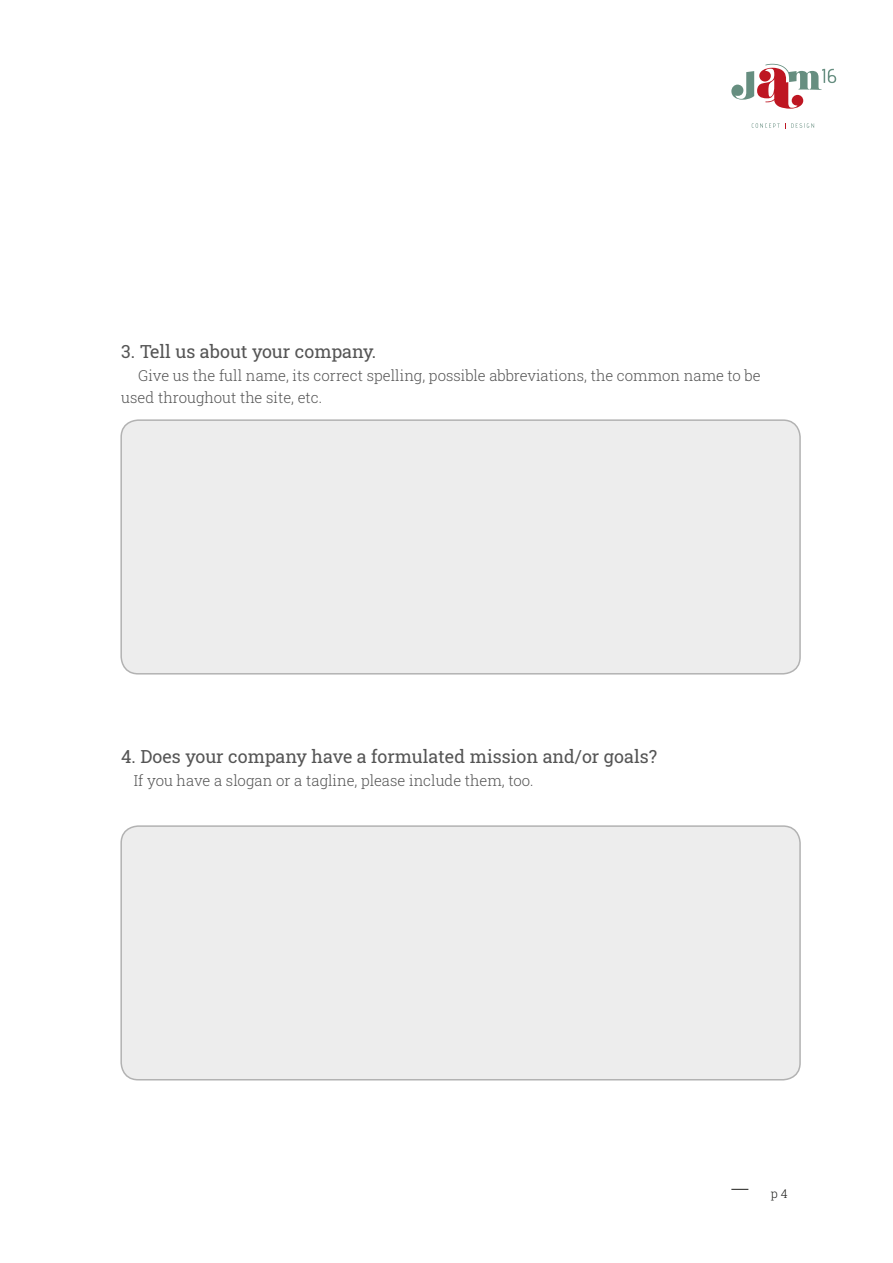
<style>
.page{position:relative;width:893px;height:1263px;background:#fff}
.page>*{position:absolute;margin:0;border:0;box-sizing:border-box;transform-origin:0 0}
.t1{font:18px "Roboto Slab";color:#555}
.t2{font:300 15px/22.5px "Roboto Slab";color:#555}
.t3{font:300 12px "Roboto Slab";color:#1d1d1b}
</style>
<div class="page">
<svg style="left:752px;top:123px;width:62px;height:5px"></svg>
<svg style="left:731px;top:64px;width:105px;height:45px"></svg>
<svg style="left:731px;top:1189px;width:17px;height:1px"></svg>
<div style="left:121px;top:420px;width:679px;height:254px;background:#ededed;border-radius:17px"></div>
<div style="left:120px;top:419px;width:681px;height:255px;border:2px solid #b2b2b2;border-radius:17px"></div>
<div style="left:121px;top:826px;width:679px;height:254px;background:#ededed;border-radius:17px"></div>
<div style="left:120px;top:825px;width:681px;height:255px;border:2px solid #b2b2b2;border-radius:17px"></div>
<p class="t1" style="left:121px;top:339px;width:256px">3. Tell us about your company.</p>
<p class="t2" style="left:121px;top:364px;width:641px;text-indent:17px">Give us the full name, its correct spelling, possible abbreviations, the common name to be used throughout the site, etc.</p>
<p class="t1" style="left:121px;top:744px;width:537px">4. Does your company have a formulated mission and/or goals?</p>
<p class="t2" style="left:134px;top:769px;width:401px">If you have a slogan or a tagline, please include them, too.</p>
<p class="t3" style="left:771px;top:1185px;width:18px">p 4</p>
</div>
